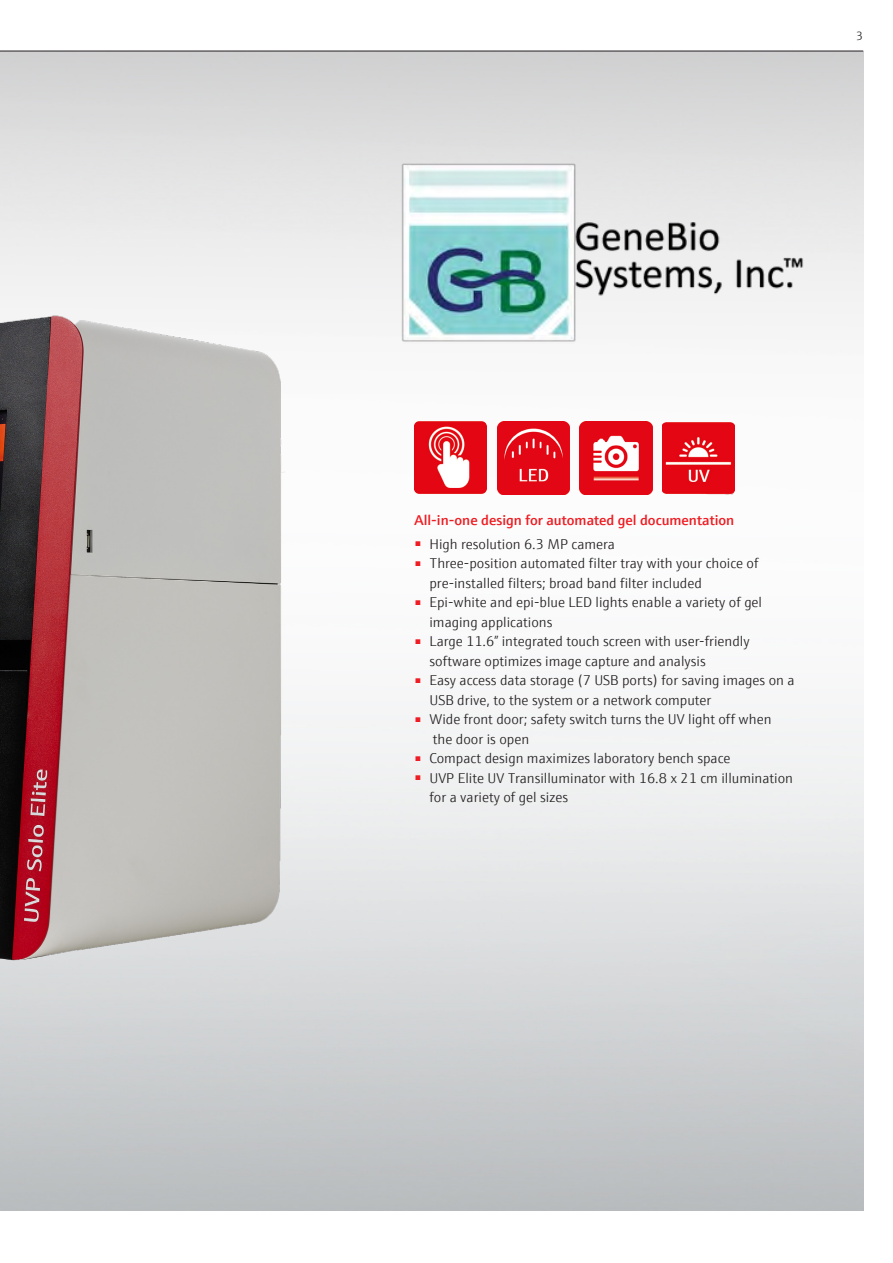
<style>
.page{position:relative;width:893px;height:1263px;background:#fff}
.page>*{position:absolute;margin:0;border:0;box-sizing:border-box;transform-origin:0 0}
.t1{font:300 14.25px/19.5px "E+H Sans";color:#231f20}
.Innenseiten_Zwischen{font:600 14.25px "E+H Sans";color:#ee1d23}
.t2{font:300 12px "E+H Sans";color:#231f20}
</style>
<div class="page">
<img style="left:0;top:52px;width:863px;height:1159px">
<img style="left:497px;top:422px;width:72px;height:72px">
<img style="left:580px;top:422px;width:72px;height:72px">
<img style="left:662px;top:422px;width:73px;height:72px">
<img style="left:0;top:129px;width:330px;height:966px">
<img style="left:415px;top:422px;width:72px;height:72px">
<hr style="left:0;top:51px;width:863px;height:1px;background:#231f20">
<img style="left:378px;top:163px;width:430px;height:182px">
<p class="t2" style="left:856px;top:27px;width:8px">3</p>
<p class="Innenseiten_Zwischen" style="left:415px;top:509px;width:321px">All-in-one design for automated gel documentation</p>
<p class="t1" style="left:415px;top:533px;width:202px"><sup>■</sup> High resolution 6.3 MP camera</p>
<p class="t1" style="left:429px;top:553px;width:330px;text-indent:-15px"><sup>■</sup> Three-position automated filter tray with your choice of pre-installed filters; broad band filter included</p>
<p class="t1" style="left:429px;top:592px;width:334px;text-indent:-15px"><sup>■</sup> Epi-white and epi-blue LED lights enable a variety of gel imaging applications</p>
<p class="t1" style="left:429px;top:631px;width:322px;text-indent:-15px"><sup>■</sup> Large 11.6” integrated touch screen with user-friendly software optimizes image capture and analysis</p>
<p class="t1" style="left:429px;top:670px;width:367px;text-indent:-15px"><sup>■</sup> Easy access data storage (7 USB ports) for saving images on a<br>USB drive, to the system or a network computer</p>
<p class="t1" style="left:433px;top:709px;width:340px;text-indent:-18px"><sup>■</sup> Wide front door; safety switch turns the UV light off when the door is open</p>
<p class="t1" style="left:415px;top:748px;width:317px"><sup>■</sup> Compact design maximizes laboratory bench space</p>
<p class="t1" style="left:429px;top:767px;width:365px;text-indent:-15px"><sup>■</sup> UVP Elite UV Transilluminator with 16.8 x 21 cm illumination for a variety of gel sizes</p>
</div>
